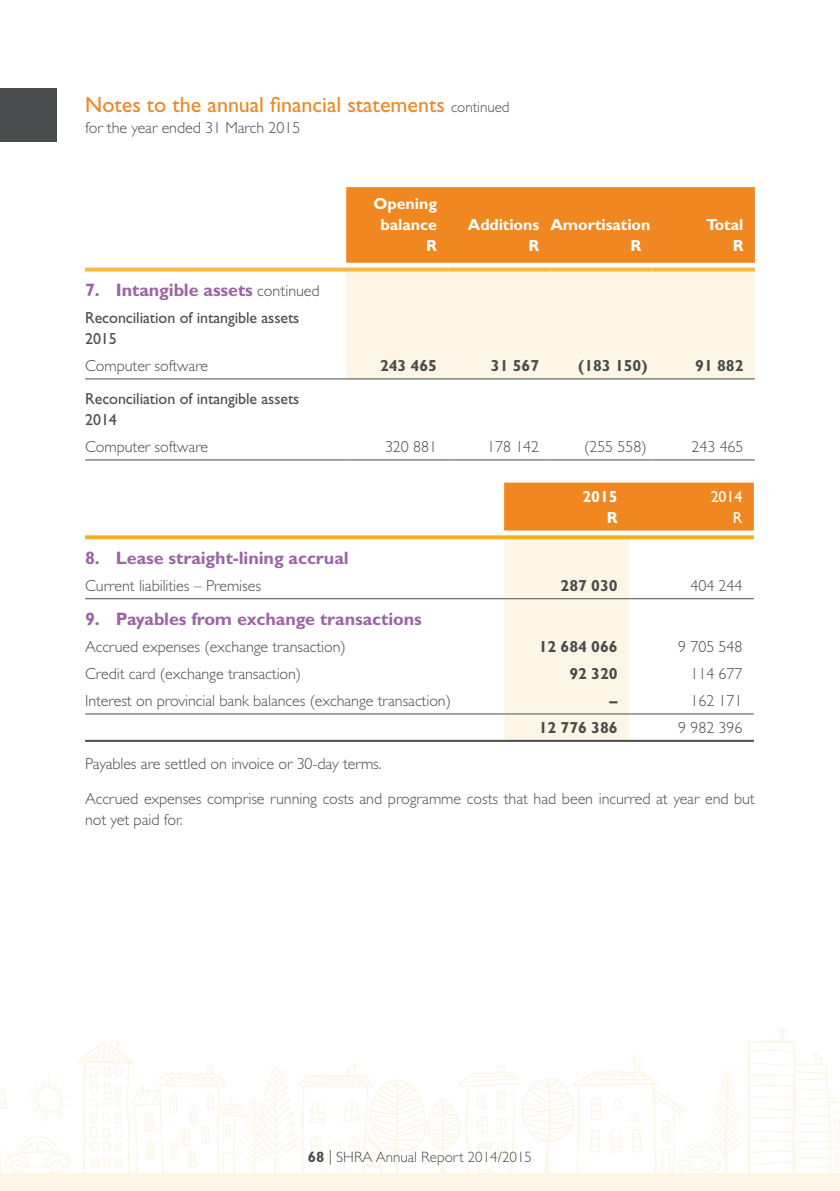
<style>
.page{position:relative;width:840px;height:1191px;background:#fff}
.page>*{position:absolute;margin:0;border:0;box-sizing:border-box;transform-origin:0 0}
.t1{font:22px "Gill Sans Std";color:#f18720}
.t2{font:700 18px "Gill Sans Std";letter-spacing:-.005em;color:#9d64a7}
.t3{font:300 16px/35.2px "Gill Sans Std";letter-spacing:-.005em;color:#4b4c4d}
.t4{font:16px/21px "Gill Sans Std";letter-spacing:-.005em;color:#4b4c4d}
.t5{font:700 16px "Gill Sans Std";letter-spacing:-.005em;color:#4b4c4d}
.t6{font:700 16px/21px "Gill Sans Std";letter-spacing:-.005em;color:#fff;text-align:right}
.t7{font:16px/21px "Gill Sans Std";color:#fff;text-align:right}
.t8{font:300 15px "Gill Sans Std";color:#4b4c4d}
.s1{font-weight:300;font-size:15px;color:#4b4c4d}
.s2{font-weight:300;font-size:16px;color:#4b4c4d}
.s3{font-weight:700}
</style>
<div class="page">
<div style="left:0;top:1174px;width:839px;height:17px;background:#fdf5e5"></div>
<svg style="left:0;top:1028px;width:839px;height:146px"></svg>
<hr style="left:743px;top:1173px;width:96px;height:1px;background:#fdf5e5">
<div style="left:0;top:88px;width:57px;height:53px;background:#4b4c4d"></div>
<div style="left:346px;top:187px;width:408px;height:76px;background:#f18720"></div>
<div style="left:346px;top:271px;width:408px;height:107px;background:#fdf5e5"></div>
<svg style="left:85px;top:267px;width:261px;height:4px"></svg>
<svg style="left:346px;top:267px;width:102px;height:4px"></svg>
<svg style="left:448px;top:267px;width:102px;height:4px"></svg>
<svg style="left:550px;top:267px;width:102px;height:4px"></svg>
<svg style="left:652px;top:267px;width:102px;height:4px"></svg>
<hr style="left:85px;top:378px;width:261px;height:1px;background:#4b4c4d">
<hr style="left:346px;top:378px;width:102px;height:1px;background:#4b4c4d">
<hr style="left:448px;top:378px;width:102px;height:1px;background:#4b4c4d">
<hr style="left:550px;top:378px;width:102px;height:1px;background:#4b4c4d">
<hr style="left:652px;top:378px;width:102px;height:1px;background:#4b4c4d">
<hr style="left:85px;top:459px;width:261px;height:1px;background:#4b4c4d">
<hr style="left:346px;top:459px;width:102px;height:1px;background:#4b4c4d">
<hr style="left:448px;top:459px;width:102px;height:1px;background:#4b4c4d">
<hr style="left:550px;top:459px;width:102px;height:1px;background:#4b4c4d">
<hr style="left:652px;top:459px;width:102px;height:1px;background:#4b4c4d">
<div style="left:504px;top:482px;width:249px;height:48px;background:#f18720"></div>
<div style="left:504px;top:539px;width:124px;height:201px;background:#fdf5e5"></div>
<hr style="left:85px;top:740px;width:419px;height:2px;background:#4b4c4d">
<hr style="left:504px;top:740px;width:124px;height:2px;background:#4b4c4d">
<hr style="left:628px;top:740px;width:125px;height:2px;background:#4b4c4d">
<hr style="left:85px;top:713px;width:419px;height:1px;background:#4b4c4d">
<hr style="left:504px;top:713px;width:124px;height:1px;background:#4b4c4d">
<hr style="left:628px;top:713px;width:125px;height:1px;background:#4b4c4d">
<svg style="left:85px;top:535px;width:419px;height:4px;background:#f6b52c"></svg>
<svg style="left:504px;top:535px;width:124px;height:4px"></svg>
<svg style="left:628px;top:535px;width:125px;height:4px"></svg>
<hr style="left:85px;top:598px;width:419px;height:1px;background:#4b4c4d">
<hr style="left:504px;top:598px;width:124px;height:1px;background:#4b4c4d">
<hr style="left:628px;top:598px;width:125px;height:1px;background:#4b4c4d">
<h1 class="t1" style="left:85px;top:91px;width:425px">Notes to the annual financial statements <span class="s1">continued</span></h1>
<p class="t3" style="left:85px;top:110px;width:217px">for the year ended 31 March 2015</p>
<p class="t6" style="left:373px;top:193px;width:65px">Opening balance<br>R</p>
<p class="t6" style="left:467px;top:214px;width:73px">Additions<br>R</p>
<p class="t6" style="left:630px;top:214px;width:21px;text-align:left;text-indent:-80px">Amortisation<br>R</p>
<p class="t6" style="left:705px;top:214px;width:39px">Total<br>R</p>
<p class="t2" style="left:85px;top:279px;width:236px">7. Intangible assets <span class="s2">continued</span></p>
<p class="t4" style="left:85px;top:307px;width:216px">Reconciliation of intangible assets<br>2015</p>
<p class="t3" style="left:85px;top:348px;width:124px">Computer software</p>
<p class="t5" style="left:380px;top:356px;width:58px">243 465</p>
<p class="t5" style="left:490px;top:356px;width:50px">31 567</p>
<p class="t5" style="left:578px;top:356px;width:71px">(183 150)</p>
<p class="t5" style="left:694px;top:356px;width:50px">91 882</p>
<p class="t4" style="left:85px;top:388px;width:216px">Reconciliation of intangible assets<br>2014</p>
<p class="t3" style="left:85px;top:429px;width:124px">Computer software</p>
<p class="t3" style="left:385px;top:429px;width:53px">320 881</p>
<p class="t3" style="left:487px;top:429px;width:53px">178 142</p>
<p class="t3" style="left:584px;top:429px;width:64px">(255 558)</p>
<p class="t3" style="left:691px;top:429px;width:53px">243 465</p>
<p class="t6" style="left:582px;top:485px;width:37px">2015<br>R</p>
<p class="t7" style="left:710px;top:486px;width:33px">2014<br>R</p>
<p class="t2" style="left:85px;top:547px;width:265px">8. Lease straight-lining accrual</p>
<p class="t3" style="left:85px;top:568px;width:177px">Current liabilities – Premises</p>
<p class="t5" style="left:560px;top:576px;width:58px">287 030</p>
<p class="t3" style="left:690px;top:568px;width:53px">404 244</p>
<p class="t2" style="left:85px;top:608px;width:338px">9. Payables from exchange transactions</p>
<p class="t3" style="left:85px;top:629px;width:262px">Accrued expenses (exchange transaction)</p>
<p class="t5" style="left:538px;top:637px;width:80px">12 684 066</p>
<p class="t3" style="left:677px;top:629px;width:66px">9 705 548</p>
<p class="t3" style="left:85px;top:656px;width:217px">Credit card (exchange transaction)</p>
<p class="t5" style="left:569px;top:664px;width:50px">92 320</p>
<p class="t3" style="left:690px;top:656px;width:53px">114 677</p>
<p class="t3" style="left:85px;top:683px;width:367px">Interest on provincial bank balances (exchange transaction)</p>
<p class="t5" style="left:609px;top:691px;width:9px">–</p>
<p class="t3" style="left:690px;top:683px;width:53px">162 171</p>
<p class="t5" style="left:538px;top:718px;width:80px">12 776 386</p>
<p class="t3" style="left:677px;top:710px;width:66px">9 982 396</p>
<p class="t3" style="left:85px;top:746px;width:670px">Payables are settled on invoice or 30-day terms.<br>Accrued expenses comprise running costs and programme costs that had been incurred at year end but</p>
<p class="t3" style="left:85px;top:802px;width:99px">not yet paid for.</p>
<p class="t8" style="left:308px;top:1148px;width:225px"><span class="s3">68</span> | SHRA Annual Report 2014/2015</p>
</div>
